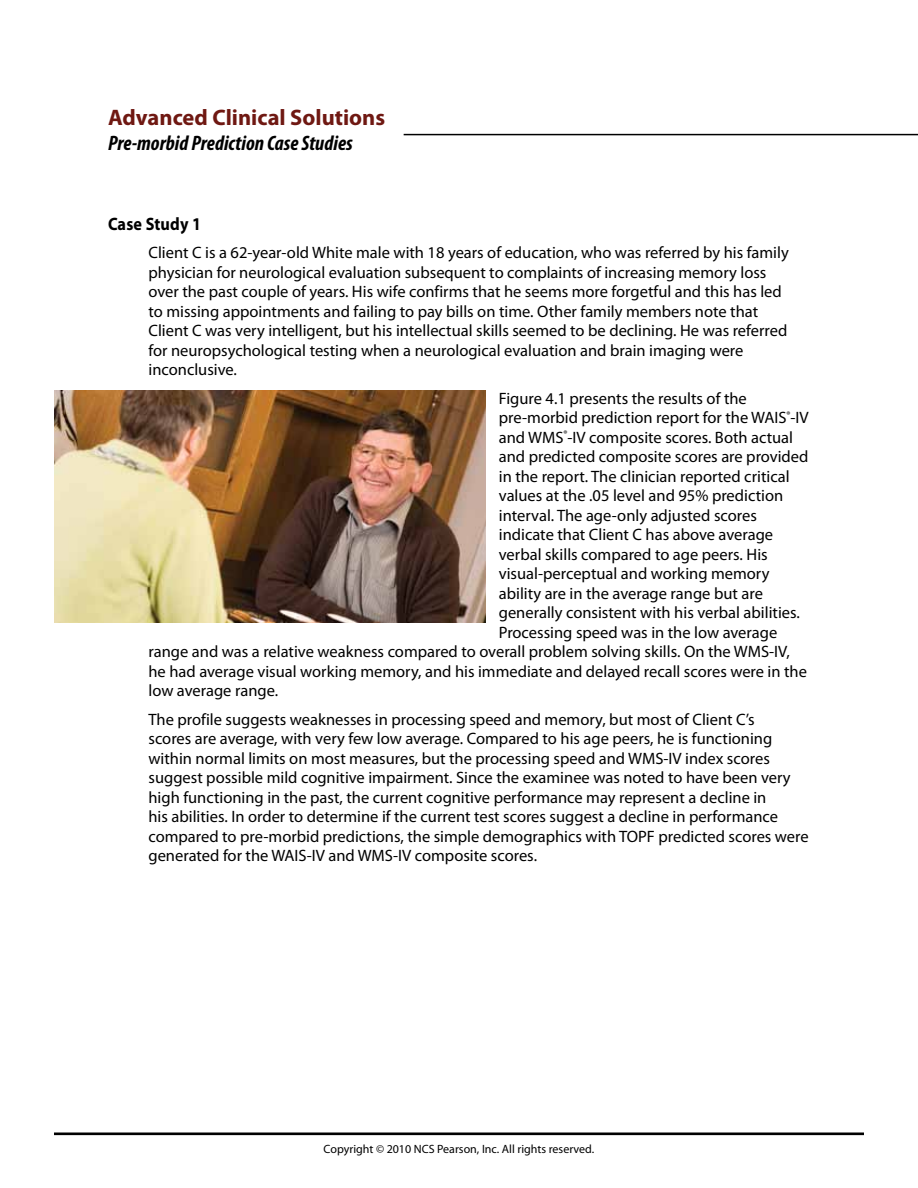
<style>
.page{position:relative;width:918px;height:1188px;background:#fff}
.page>*{position:absolute;margin:0;border:0;box-sizing:border-box;transform-origin:0 0}
.t1{font:700 22.5px "Myriad Pro";color:#6f1812}
.t2{font:italic 700 condensed 21px "Myriad Pro";color:#000}
.t3{font:700 18px "Myriad Pro";letter-spacing:.01em;color:#000;scale:.9 1}
.t4{font:16.5px/19.5px "Myriad Pro";color:#000}
.t5{font:12px "Myriad Pro";color:#000}
</style>
<div class="page">
<hr style="left:54px;top:1133px;width:810px;height:2px;background:#000">
<img style="left:54px;top:390px;width:431px;height:233px">
<hr style="left:404px;top:134px;width:514px;height:1px;background:#000">
<h1 class="t1" style="left:108px;top:103px;width:279px">Advanced Clinical Solutions</h1>
<p class="t2" style="left:108px;top:130px;width:246px">Pre-morbid Prediction Case Studies</p>
<p class="t3" style="left:108px;top:212px;width:105px">Case Study 1</p>
<p class="t4" style="left:148px;top:242px;width:642px">Client C is a 62-year-old White male with 18 years of education, who was referred by his family physician for neurological evaluation subsequent to complaints of increasing memory loss over the past couple of years. His wife confirms that he seems more forgetful and this has led to missing appointments and failing to pay bills on time. Other family members note that Client C was very intelligent, but his intellectual skills seemed to be declining. He was referred for neuropsychological testing when a neurological evaluation and brain imaging were inconclusive.</p>
<p class="t4" style="left:499px;top:388px;width:250px">Figure 4.1 presents the results of the</p>
<p class="t4" style="left:499px;top:407px;width:311px">pre-morbid prediction report for the WAIS<sup>®</sup>-IV</p>
<p class="t4" style="left:499px;top:427px;width:296px">and WMS<sup>®</sup>-IV composite scores. Both actual</p>
<p class="t4" style="left:499px;top:446px;width:311px">and predicted composite scores are provided</p>
<p class="t4" style="left:499px;top:466px;width:292px">in the report. The clinician reported critical</p>
<p class="t4" style="left:499px;top:485px;width:286px">values at the .05 level and 95% prediction</p>
<p class="t4" style="left:499px;top:505px;width:260px">interval. The age-only adjusted scores</p>
<p class="t4" style="left:499px;top:524px;width:276px">indicate that Client C has above average</p>
<p class="t4" style="left:499px;top:544px;width:270px">verbal skills compared to age peers. His</p>
<p class="t4" style="left:499px;top:563px;width:272px">visual-perceptual and working memory</p>
<p class="t4" style="left:499px;top:583px;width:266px">ability are in the average range but are</p>
<p class="t4" style="left:499px;top:602px;width:303px">generally consistent with his verbal abilities.</p>
<p class="t4" style="left:499px;top:622px;width:280px">Processing speed was in the low average</p>
<p class="t4" style="left:148px;top:641px;width:643px">range and was a relative weakness compared to overall problem solving skills. On the WMS-IV,</p>
<p class="t4" style="left:148px;top:661px;width:660px">he had average visual working memory, and his immediate and delayed recall scores were in the</p>
<p class="t4" style="left:148px;top:680px;width:131px">low average range.</p>
<p class="t4" style="left:148px;top:709px;width:662px">The profile suggests weaknesses in processing speed and memory, but most of Client C’s<br>scores are average, with very few low average. Compared to his age peers, he is functioning within normal limits on most measures, but the processing speed and WMS-IV index scores suggest possible mild cognitive impairment. Since the examinee was noted to have been very high functioning in the past, the current cognitive performance may represent a decline in<br>his abilities. In order to determine if the current test scores suggest a decline in performance compared to pre-morbid predictions, the simple demographics with TOPF predicted scores were generated for the WAIS-IV and WMS-IV composite scores.</p>
<p class="t5" style="left:324px;top:1142px;width:272px">Copyright © 2010 NCS Pearson, Inc. All rights reserved.</p>
</div>
